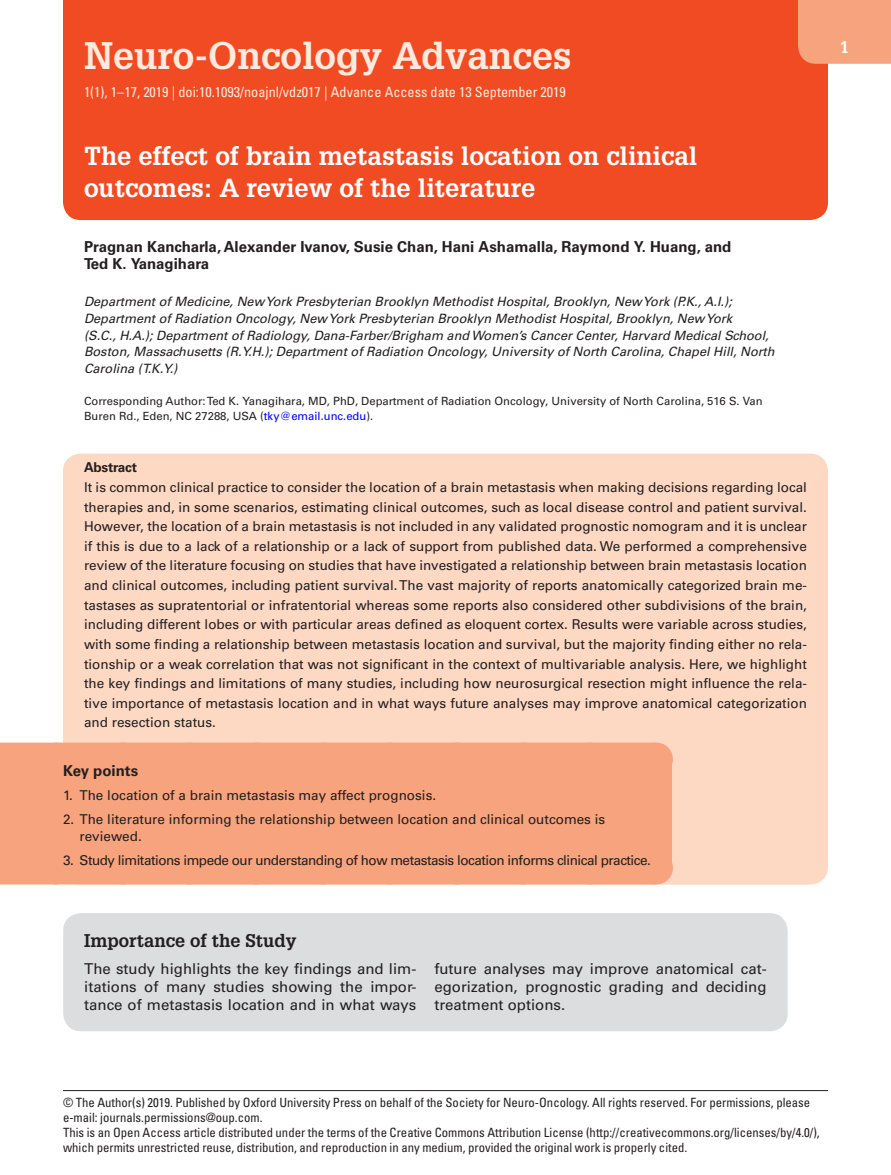
<style>
.page{position:relative;width:891px;height:1175px;background:#fff}
.page>*{position:absolute;margin:0;border:0;box-sizing:border-box;transform-origin:0 0}
.t1{font:700 37.5px "Glypha LT Std";color:#fdeade}
.t2{font:700 25.5px/31.5px "Glypha LT Std";color:#fff}
.t3{font:700 18px "Glypha LT Std";color:#231f20}
.t4{font:700 16.5px "Glypha LT Std";color:#fff}
.t5{font:700 15.15px/16.6px "Univers LT Std";color:#231f20}
.t6{font:15px/18px "Univers LT Std";color:#231f20;text-align:justify}
.t7{font:condensed 14.25px "Univers LT Std";color:#fdeade}
.t8{font:13.65px/19.6px "Univers LT Std";color:#231f20;text-align:justify}
.t9{font:13.65px "Univers LT Std";letter-spacing:-.035em;color:#231f20}
.t10{font:700 13.65px "Univers LT Std";letter-spacing:-.015em;color:#231f20}
.t11{font:italic 12.9px/16.6px "Univers LT Std";color:#231f20}
.t12{font:condensed 12.75px/15px "Univers LT Std";color:#231f20}
.t13{font:11.25px/15.1px "Univers LT Std";color:#231f20}
.s1{color:#00f}
</style>
<div class="page">
<div style="left:63px;top:0;width:765px;height:166px;background:#f04b22"></div>
<div style="left:798px;top:0;width:93px;height:64px;background:#f7a37d"></div>
<hr style="left:63px;top:1090px;width:765px;height:1px;background:#231f20">
<div style="left:63px;top:453px;width:765px;height:431px;background:#fdd8c3;border-radius:18px"></div>
<div style="left:0;top:760px;width:672px;height:35px;background:#f7a37d"></div>
<div style="left:0;top:742px;width:655px;height:33px;background:#f7a37d"></div>
<svg style="left:56px;top:742px;width:566px;height:1px"></svg>
<hr style="left:655px;top:742px;width:1px;height:33px;background:#f7a37d">
<div style="left:0;top:776px;width:672px;height:41px;background:#f7a37d"></div>
<div style="left:0;top:800px;width:672px;height:58px;background:#f7a37d"></div>
<div style="left:0;top:841px;width:672px;height:27px;background:#f7a37d"></div>
<div style="left:0;top:851px;width:655px;height:33px;background:#f7a37d"></div>
<hr style="left:655px;top:851px;width:1px;height:33px;background:#f7a37d">
<div style="left:63px;top:166px;width:765px;height:54px;background:#f04b22"></div>
<div style="left:63px;top:913px;width:725px;height:118px;background:#dcdddf;border-radius:18px"></div>
<h1 class="t1" style="left:84px;top:32px;width:489px">Neuro-Oncology Advances</h1>
<p class="t7" style="left:84px;top:83px;width:483px">1(1), 1–17, 2019 | doi:10.1093/noajnl/vdz017 | Advance Access date 13 September 2019</p>
<h2 class="t2" style="left:84px;top:140px;width:615px">The effect of brain metastasis location on clinical outcomes: A review of the literature</h2>
<p class="t5" style="left:84px;top:238px;width:649px">Pragnan Kancharla, Alexander Ivanov, Susie Chan, Hani Ashamalla, Raymond Y. Huang, and<br>Ted K. Yanagihara</p>
<p class="t11" style="left:84px;top:294px;width:692px">Department of Medicine, New York Presbyterian Brooklyn Methodist Hospital, Brooklyn, New York (P.K., A.I.); Department of Radiation Oncology, New York Presbyterian Brooklyn Methodist Hospital, Brooklyn, New York<br>(S.C., H.A.); Department of Radiology, Dana-Farber/Brigham and Women’s Cancer Center, Harvard Medical School, Boston, Massachusetts (R.Y.H.); Department of Radiation Oncology, University of North Carolina, Chapel Hill, North Carolina (T.K.Y.)</p>
<p class="t13" style="left:84px;top:394px;width:680px">Corresponding Author: Ted K. Yanagihara, MD, PhD, Department of Radiation Oncology, University of North Carolina, 516 S. Van<br>Buren Rd., Eden, NC 27288, USA (<span class="s1">tky@email.unc.edu</span>).</p>
<p class="t10" style="left:84px;top:459px;width:55px">Abstract</p>
<p class="t8" style="left:84px;top:477px;width:725px">It is common clinical practice to consider the location of a brain metastasis when making decisions regarding local therapies and, in some scenarios, estimating clinical outcomes, such as local disease control and patient survival.<br>However, the location of a brain metastasis is not included in any validated prognostic nomogram and it is unclear if this is due to a lack of a relationship or a lack of support from published data. We performed a comprehensive review of the literature focusing on studies that have investigated a relationship between brain metastasis location and clinical outcomes, including patient survival. The vast majority of reports anatomically categorized brain me&shy;tastases as supratentorial or infratentorial whereas some reports also considered other subdivisions of the brain, including different lobes or with particular areas defined as eloquent cortex. Results were variable across studies, with some finding a relationship between metastasis location and survival, but the majority finding either no rela&shy;tionship or a weak correlation that was not significant in the context of multivariable analysis. Here, we highlight the key findings and limitations of many studies, including how neurosurgical resection might influence the rela&shy;tive importance of metastasis location and in what ways future analyses may improve anatomical categorization and resection status.</p>
<p class="t5" style="left:63px;top:762px;width:77px">Key points</p>
<p class="t8" style="left:63px;top:785px;width:375px">1. The location of a brain metastasis may affect prognosis.</p>
<p class="t8" style="left:79px;top:811px;width:527px;line-height:16.6px;text-indent:-16px">2. The literature informing the relationship between location and clinical outcomes is reviewed.</p>
<p class="t9" style="left:63px;top:852px;width:589px">3. Study limitations impede our understanding of how metastasis location informs clinical practice.</p>
<h3 class="t3" style="left:84px;top:929px;width:214px">Importance of the Study</h3>
<p class="t6" style="left:84px;top:959px;width:334px">The study highlights the key findings and lim&shy;itations of many studies showing the impor&shy;tance of metastasis location and in what ways</p>
<p class="t6" style="left:434px;top:959px;width:334px">future analyses may improve anatomical cat&shy;egorization, prognostic grading and deciding treatment options.</p>
<p class="t4" style="left:840px;top:37px;width:11px">1</p>
<p class="t12" style="left:63px;top:1095px;width:749px">© The Author(s) 2019. Published by Oxford University Press on behalf of the Society for Neuro-Oncology. All rights reserved. For permissions, please e-mail: journals.permissions@oup.com.</p>
<p class="t12" style="left:63px;top:1125px;width:758px">This is an Open Access article distributed under the terms of the Creative Commons Attribution License (http://creativecommons.org/licenses/by/4.0/), which permits unrestricted reuse, distribution, and reproduction in any medium, provided the original work is properly cited.</p>
</div>
